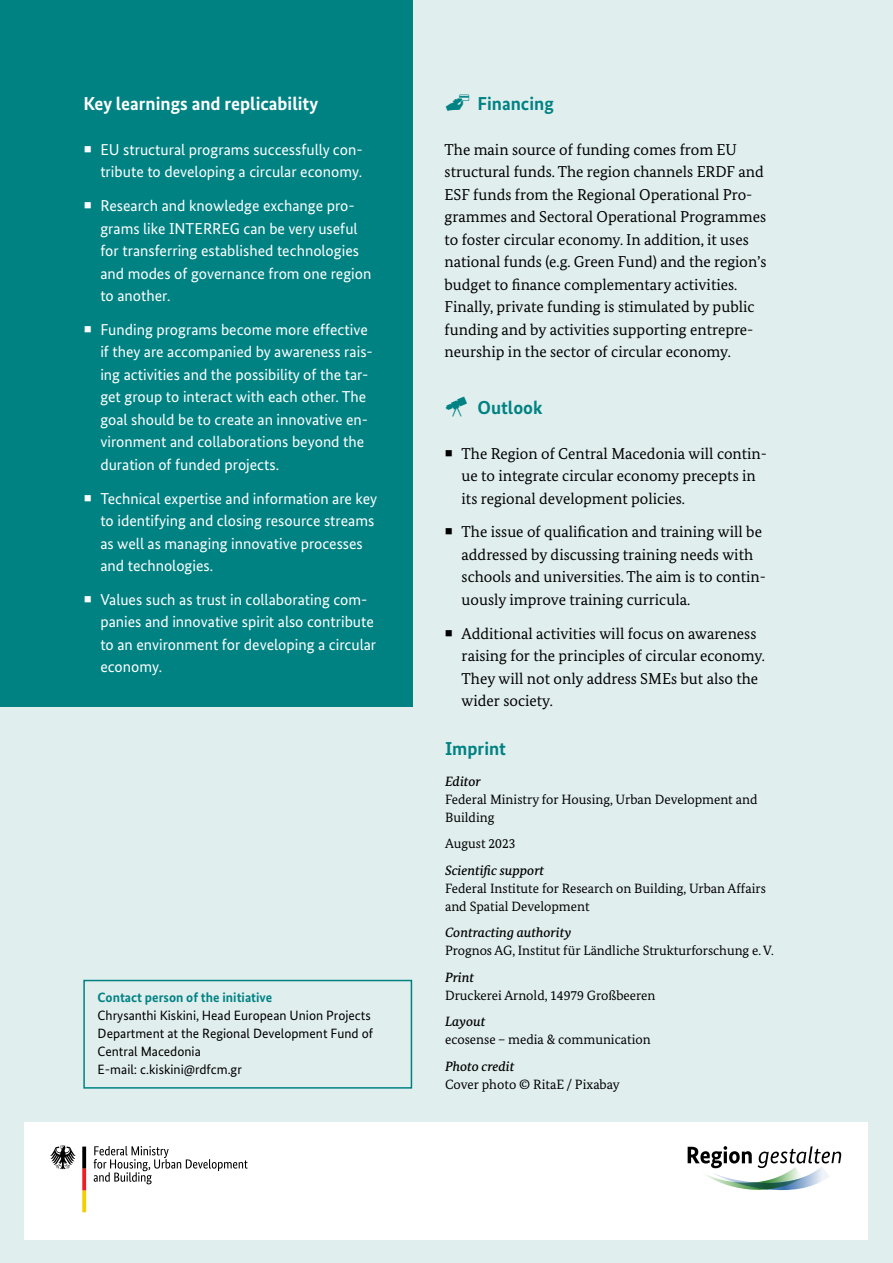
<style>
.page{position:relative;width:893px;height:1263px;background:#e1eeee}
.page>*{position:absolute;margin:0;border:0;box-sizing:border-box;transform-origin:0 0}
.H2-Subhead_Kasten{font:700 18.75px "Bundes Sans";color:#fff}
.H2-Subhead{font:700 18.75px "Bundes Sans";color:#008283}
.P-Copy{font:15.75px/22.5px "Bundes Serif";color:#000}
.t1{font:15.75px/22.5px "Bundes Sans";color:#fff}
.P-Impressum_9_13{font:13.5px/18px "Bundes Serif";color:#000}
.P-Ansprechpartner_9{font:13.5px/18px "Bundes Sans";color:#000}
.P-Ansprechpartner_9-2{font:700 13.5px "Bundes Sans";color:#008283}
.s1{font-weight:500;font-style:italic}
</style>
<div class="page">
<div style="left:0;top:0;width:412px;height:706px;background:#008283"></div>
<div style="left:83px;top:980px;width:329px;height:109px;border:2px solid #008283"></div>
<div style="left:25px;top:1122px;width:843px;height:118px;background:#fff"></div>
<svg style="left:94px;top:1146px;width:154px;height:38px"></svg>
<svg style="left:50px;top:1145px;width:26px;height:24px"></svg>
<svg style="left:82px;top:1146px;width:4px;height:66px"></svg>
<svg style="left:688px;top:1146px;width:153px;height:44px"></svg>
<h2 class="H2-Subhead_Kasten" style="left:83px;top:92px;width:236px">Key learnings and replicability</h2>
<p class="t1" style="left:100px;top:138px;width:264px">EU structural programs successfully con&shy;tribute to developing a circular economy.</p>
<p class="t1" style="left:100px;top:194px;width:273px">Research and knowledge exchange pro&shy;grams like INTERREG can be very useful for transferring established technologies and modes of governance from one region to another.</p>
<p class="t1" style="left:100px;top:318px;width:274px">Funding programs become more effective if they are accompanied by awareness rais&shy;ing activities and the possibility of the tar&shy;get group to interact with each other. The goal should be to create an innovative en&shy;vironment and collaborations beyond the duration of funded projects.</p>
<p class="t1" style="left:100px;top:487px;width:278px">Technical expertise and information are key to identifying and closing resource streams as well as managing innovative processes and technologies.</p>
<p class="t1" style="left:100px;top:588px;width:277px">Values such as trust in collaborating com&shy;panies and innovative spirit also contribute to an environment for developing a circular economy.</p>
<p class="P-Ansprechpartner_9-2" style="left:98px;top:989px;width:176px">Contact person of the initiative</p>
<p class="P-Ansprechpartner_9" style="left:98px;top:1006px;width:277px">Chrysanthi Kiskini, Head European Union Projects<br>Department at the Regional Development Fund of<br>Central Macedonia</p>
<p class="P-Ansprechpartner_9" style="left:98px;top:1060px;width:146px">E-mail: c.kiskini@rdfcm.gr</p>
<h2 class="H2-Subhead" style="left:477px;top:92px;width:78px">Financing</h2>
<p class="P-Copy" style="left:445px;top:138px;width:323px">The main source of funding comes from EU structural funds. The region channels ERDF and ESF funds from the Regional Operational Pro&shy;grammes and Sectoral Operational Programmes to foster circular economy. In addition, it uses national funds (e.g. Green Fund) and the region’s budget to finance complementary activities.<br>Finally, private funding is stimulated by public funding and by activities supporting entrepre&shy;neurship in the sector of circular economy.</p>
<h2 class="H2-Subhead" style="left:477px;top:396px;width:67px">Outlook</h2>
<p class="P-Copy" style="left:462px;top:442px;width:307px">The Region of Central Macedonia will contin&shy;ue to integrate circular economy precepts in its regional development policies.</p>
<p class="P-Copy" style="left:462px;top:520px;width:306px">The issue of qualification and training will be addressed by discussing training needs with schools and universities. The aim is to contin&shy;uously improve training curricula.</p>
<p class="P-Copy" style="left:462px;top:622px;width:305px">Additional activities will focus on awareness raising for the principles of circular economy.<br>They will not only address SMEs but also the wider society.</p>
<h2 class="H2-Subhead" style="left:445px;top:737px;width:63px">Imprint</h2>
<p class="P-Impressum_9_13" style="left:445px;top:772px;width:314px"><span class="s1">Editor<br></span>Federal Ministry for Housing, Urban Development and<br>Building</p>
<p class="P-Impressum_9_13" style="left:445px;top:834px;width:72px">August 2023</p>
<p class="P-Impressum_9_13" style="left:445px;top:861px;width:322px"><span class="s1">Scientific support<br></span>Federal Institute for Research on Building, Urban Affairs and Spatial Development</p>
<p class="P-Impressum_9_13" style="left:445px;top:923px;width:330px"><span class="s1">Contracting authority<br></span>Prognos AG, Institut für Ländliche Strukturforschung e. V.</p>
<p class="P-Impressum_9_13" style="left:445px;top:968px;width:212px"><span class="s1">Print<br></span>Druckerei Arnold, 14979 Großbeeren</p>
<p class="P-Impressum_9_13" style="left:445px;top:1012px;width:207px"><span class="s1">Layout<br></span>ecosense – media &amp; communication</p>
<p class="P-Impressum_9_13" style="left:445px;top:1057px;width:176px"><span class="s1">Photo credit<br></span>Cover photo © RitaE / Pixabay</p>
</div>
